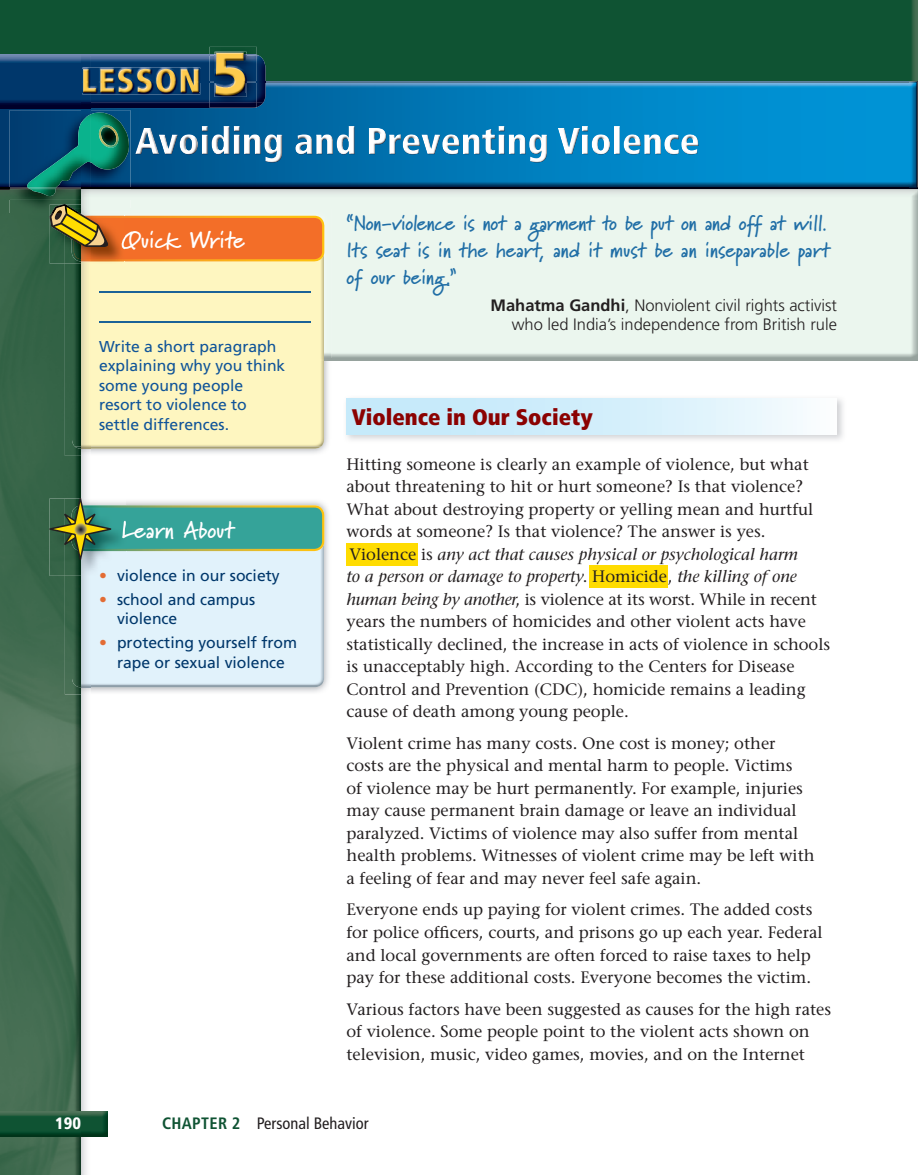
<style>
.page{position:relative;width:918px;height:1175px;background:#fff}
.page>*{position:absolute;margin:0;border:0;box-sizing:border-box;transform-origin:0 0}
.t1{font:700 24px "Marydale";letter-spacing:-.02em;color:#fff}
.t2{font:700 24px "Marydale";color:#fff}
.t3{font:900 condensed 22.5px "Frutiger";color:#8b0202}
.t4{font:700 21px/27px "Marydale";letter-spacing:-.01em;color:#206ea6}
.t5{font:16.5px/22.5px "Stone Serif";color:#231f20}
.t6{font:300 16.5px/19.5px "Frutiger";color:#231f20;text-align:right}
.t7{font:condensed 16.5px "Frutiger";color:#231f20}
.t8{font:900 condensed 16.5px "Frutiger";color:#fff}
.t9{font:15.75px/19.5px "Frutiger";color:#105499}
.t10{font:15.75px/19.5px "Frutiger";color:#00376b}
.s1{color:#e36c34}
.s2{font-weight:700}
.s3{font-style:italic}
.s4{font-weight:700;color:#0f5333}
</style>
<div class="page">
<div style="left:130px;top:199px;width:788px;height:160px;background:#ebf6ee"></div>
<img style="left:91px;top:360px;width:240px;height:94px">
<img style="left:324px;top:209px;width:7px;height:150px">
<img style="left:91px;top:446px;width:230px;height:2px">
<div style="left:91px;top:261px;width:233px;height:185px;background:#fef6c0"></div>
<img style="left:91px;top:501px;width:238px;height:191px">
<img style="left:91px;top:685px;width:230px;height:2px">
<div style="left:91px;top:551px;width:233px;height:134px;background:#e1f2fb"></div>
<svg style="left:126px;top:505px;width:198px;height:46px;background:#46a590"></svg>
<img style="left:0;top:199px;width:81px;height:975px">
<img style="left:65px;top:264px;width:16px;height:192px">
<svg style="left:75px;top:446px;width:16px;height:10px"></svg>
<img style="left:65px;top:576px;width:16px;height:118px">
<svg style="left:75px;top:685px;width:16px;height:9px"></svg>
<img style="left:91px;top:209px;width:33px;height:55px">
<img style="left:91px;top:218px;width:31px;height:41px">
<img style="left:81px;top:247px;width:10px;height:7px">
<img style="left:50px;top:247px;width:15px;height:17px">
<img style="left:65px;top:247px;width:7px;height:17px">
<svg style="left:72px;top:254px;width:19px;height:10px"></svg>
<img style="left:72px;top:247px;width:9px;height:14px">
<svg style="left:81px;top:1136px;width:27px;height:1px"></svg>
<img style="left:0;top:1136px;width:81px;height:1px">
<img style="left:0;top:1111px;width:108px;height:25px">
<img style="left:91px;top:501px;width:35px;height:75px">
<img style="left:111px;top:507px;width:15px;height:42px">
<img style="left:122px;top:521px;width:4px;height:19px">
<img style="left:50px;top:560px;width:22px;height:16px">
<img style="left:72px;top:560px;width:9px;height:16px">
<svg style="left:49px;top:498px;width:62px;height:62px;background:#5c825b"></svg>
<svg style="left:74px;top:522px;width:13px;height:14px"></svg>
<img style="left:130px;top:188px;width:778px;height:11px">
<div style="left:91px;top:0;width:827px;height:81px;background:#0f5333"></div>
<div style="left:0;top:0;width:91px;height:54px;background:#0f5333"></div>
<img style="left:91px;top:83px;width:817px;height:105px">
<img style="left:0;top:102px;width:81px;height:86px">
<img style="left:130px;top:189px;width:778px;height:1px">
<img style="left:266px;top:81px;width:642px;height:2px">
<img style="left:908px;top:81px;width:10px;height:107px">
<svg style="left:908px;top:188px;width:10px;height:11px"></svg>
<svg style="left:0;top:188px;width:10px;height:11px"></svg>
<img style="left:908px;top:82px;width:9px;height:106px">
<img style="left:91px;top:110px;width:39px;height:99px">
<svg style="left:122px;top:209px;width:202px;height:52px;background:#f28541"></svg>
<img style="left:10px;top:188px;width:18px;height:25px">
<img style="left:10px;top:110px;width:81px;height:78px">
<img style="left:91px;top:189px;width:39px;height:1px">
<img style="left:108px;top:188px;width:22px;height:1px">
<img style="left:91px;top:113px;width:38px;height:57px">
<img style="left:81px;top:114px;width:10px;height:52px">
<img style="left:27px;top:123px;width:54px;height:65px">
<svg style="left:28px;top:188px;width:80px;height:59px;background:#77834f"></svg>
<img style="left:99px;top:125px;width:20px;height:23px">
<hr style="left:99px;top:291px;width:211px;height:1px;background:#1b6297">
<hr style="left:99px;top:321px;width:211px;height:1px;background:#1b6297">
<img style="left:135px;top:126px;width:563px;height:1px">
<img style="left:135px;top:162px;width:563px;height:1px">
<img style="left:135px;top:127px;width:563px;height:35px">
<img style="left:91px;top:54px;width:118px;height:48px">
<svg style="left:81px;top:54px;width:10px;height:2px"></svg>
<img style="left:91px;top:102px;width:173px;height:6px">
<svg style="left:81px;top:102px;width:10px;height:8px"></svg>
<img style="left:257px;top:56px;width:9px;height:46px">
<svg style="left:257px;top:81px;width:9px;height:2px"></svg>
<img style="left:0;top:56px;width:91px;height:46px">
<img style="left:0;top:81px;width:81px;height:2px">
<img style="left:91px;top:68px;width:109px;height:1px">
<img style="left:91px;top:69px;width:109px;height:25px">
<img style="left:91px;top:81px;width:108px;height:12px">
<img style="left:91px;top:82px;width:108px;height:1px">
<svg style="left:81px;top:68px;width:10px;height:26px"></svg>
<img style="left:209px;top:47px;width:48px;height:34px">
<img style="left:209px;top:81px;width:48px;height:27px">
<img style="left:214px;top:52px;width:33px;height:45px">
<img style="left:216px;top:93px;width:29px;height:3px">
<svg style="left:216px;top:53px;width:29px;height:1px"></svg>
<img style="left:216px;top:54px;width:29px;height:15px">
<svg style="left:199px;top:69px;width:48px;height:24px"></svg>
<div style="left:346px;top:543px;width:72px;height:22px;background:#ffdc01"></div>
<div style="left:589px;top:566px;width:79px;height:22px;background:#ffdc01"></div>
<div style="left:346px;top:398px;width:491px;height:36px;background:linear-gradient(to right,#bce6f9,#f2fafd)"></div>
<h1 class="t1" style="left:122px;top:226px;width:125px">Quick Write</h1>
<p class="t9" style="left:99px;top:336px;width:188px">Write a short paragraph explaining why you think some young people resort to violence to settle differences.</p>
<h1 class="t2" style="left:122px;top:515px;width:114px">Learn About</h1>
<p class="t10" style="left:99px;top:565px;width:182px"><span class="s1">•</span> violence in our society</p>
<p class="t10" style="left:117px;top:589px;width:140px;text-indent:-18px"><span class="s1">•</span> school and campus violence</p>
<p class="t10" style="left:99px;top:633px;width:200px;text-align:center"><span class="s1">•</span> protecting yourself from rape or sexual violence</p>
<p class="t4" style="left:346px;top:209px;width:485px">“Non-violence is not a garment to be put on and off at will.<br>Its seat is in the heart, and it must be an inseparable part of our being.”</p>
<p class="t6" style="left:491px;top:296px;width:348px"><span class="s2">Mahatma Gandhi</span>, Nonviolent civil rights activist who led India’s independence from British rule</p>
<h2 class="t3" style="left:352px;top:403px;width:243px">Violence in Our Society</h2>
<p class="t5" style="left:346px;top:453px;width:485px">Hitting someone is clearly an example of violence, but what about threatening to hit or hurt someone? Is that violence?<br>What about destroying property or yelling mean and hurtful words at someone? Is that violence? The answer is yes.<br>Violence is <span class="s3">any act that causes physical or psychological harm<br>to a person or damage to property</span>. Homicide, <span class="s3">the killing of one human being by another</span>, is violence at its worst. While in recent years the numbers of homicides and other violent acts have statistically declined, the increase in acts of violence in schools is unacceptably high. According to the Centers for Disease Control and Prevention (CDC), homicide remains a leading cause of death among young people.</p>
<p class="t5" style="left:346px;top:732px;width:470px">Violent crime has many costs. One cost is money; other costs are the physical and mental harm to people. Victims<br>of violence may be hurt permanently. For example, injuries may cause permanent brain damage or leave an individual paralyzed. Victims of violence may also suffer from mental health problems. Witnesses of violent crime may be left with a feeling of fear and may never feel safe again.</p>
<p class="t5" style="left:346px;top:898px;width:478px">Everyone ends up paying for violent crimes. The added costs for police officers, courts, and prisons go up each year. Federal and local governments are often forced to raise taxes to help pay for these additional costs. Everyone becomes the victim.</p>
<p class="t5" style="left:346px;top:997px;width:486px">Various factors have been suggested as causes for the high rates of violence. Some people point to the violent acts shown on television, music, video games, movies, and on the Internet</p>
<p class="t8" style="left:55px;top:1113px;width:27px">190</p>
<p class="t7" style="left:162px;top:1113px;width:208px"><span class="s4">CHAPTER 2</span> Personal Behavior</p>
</div>
